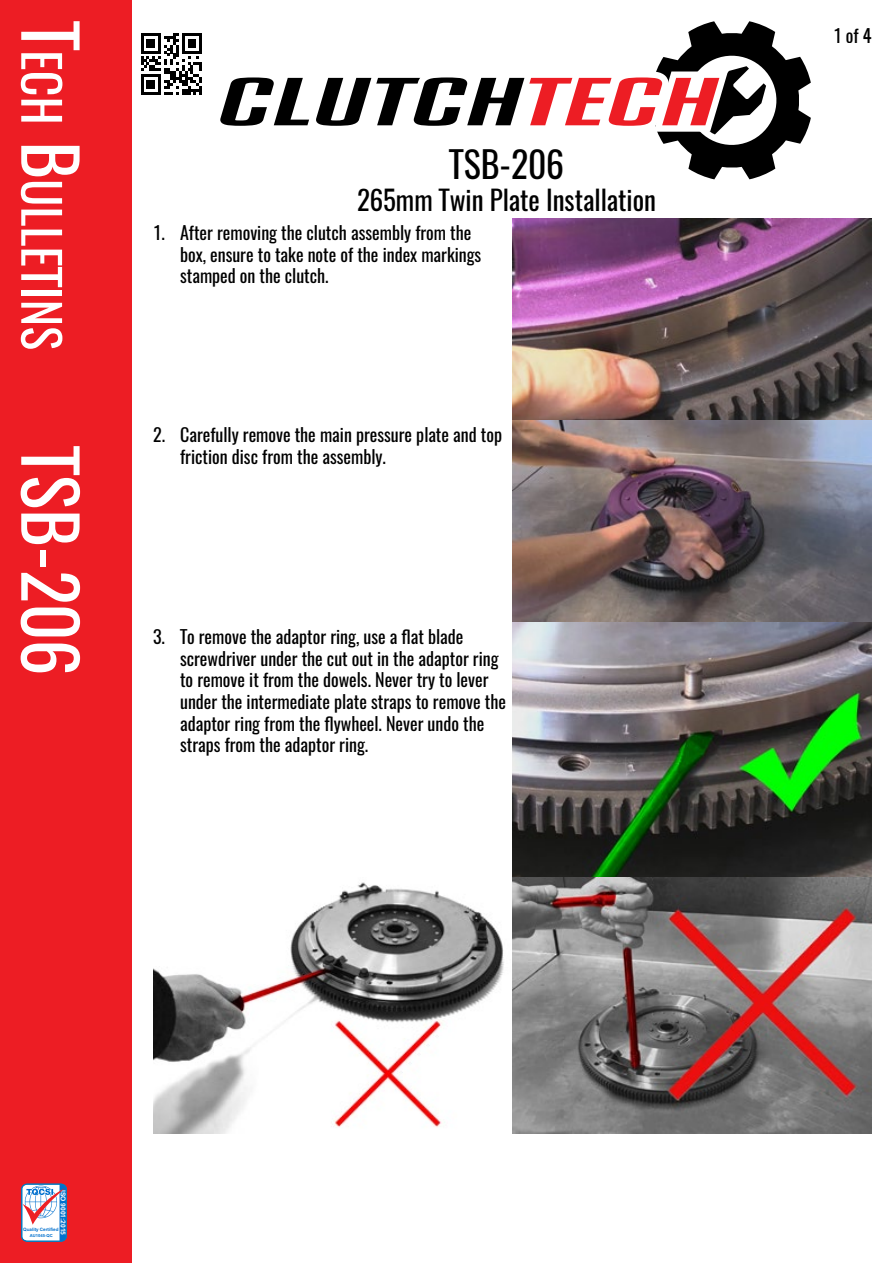
<style>
.page{position:relative;width:893px;height:1263px;background:#fff}
.page>*{position:absolute;margin:0;border:0;box-sizing:border-box;transform-origin:0 0}
.t1{font:72px "Oswald";color:#fff}
.t2{font:50.4px "Oswald";color:#fff}
.t3{font:36px "Oswald";color:#000}
.t4{font:27px "Oswald";color:#000}
.t5{font:18px/21.6px "Oswald";color:#000}
.t6{font:700 6.75px "Arial";color:#fff}
.t7{font:700 4.5px "Arial";color:#0070ce}
.t8{font:700 4.2px "Arial";color:#0070ce}
.s1{font-size:72px}
</style>
<div class="page">
<div style="left:0;top:0;width:132px;height:1263px;background:#ed1d24"></div>
<svg style="left:220px;top:21px;width:591px;height:158px"></svg>
<svg style="left:21px;top:1183px;width:46px;height:59px;background:#b0bfd9"></svg>
<svg style="left:141px;top:33px;width:61px;height:62px"></svg>
<img style="left:512px;top:218px;width:360px;height:660px">
<img style="left:153px;top:878px;width:719px;height:255px">
<h2 class="t2" style="left:87px;top:21px;width:330px;rotate:90deg"><span class="s1">T</span>ech <span class="s1">B</span>ulletins</h2>
<h1 class="t1" style="left:115px;top:446px;width:230px;rotate:90deg">TSB-206</h1>
<h3 class="t3" style="left:449px;top:132px;width:116px">TSB-206</h3>
<h3 class="t4" style="left:357px;top:176px;width:300px">265mm Twin Plate Installation</h3>
<p class="t5" style="left:180px;top:220px;width:303px;text-indent:-27px">1. After removing the clutch assembly from the box, ensure to take note of the index markings stamped on the clutch.</p>
<p class="t5" style="left:180px;top:422px;width:323px;text-indent:-27px">2. Carefully remove the main pressure plate and top friction disc from the assembly.</p>
<p class="t5" style="left:180px;top:624px;width:327px;text-indent:-27px">3. To remove the adaptor ring, use a flat blade screwdriver under the cut out in the adaptor ring to remove it from the dowels. Never try to lever under the intermediate plate straps to remove the adaptor ring from the flywheel. Never undo the straps from the adaptor ring.</p>
<p class="t6" style="left:68px;top:1190px;width:47px;rotate:90deg">ISO 9001:2015</p>
<p class="t7" style="left:23px;top:1227px;width:37px">Quality Certified</p>
<p class="t8" style="left:30px;top:1233px;width:24px">AU1045-QC</p>
<p class="t5" style="left:833px;top:23px;width:40px">1 of 4</p>
</div>
